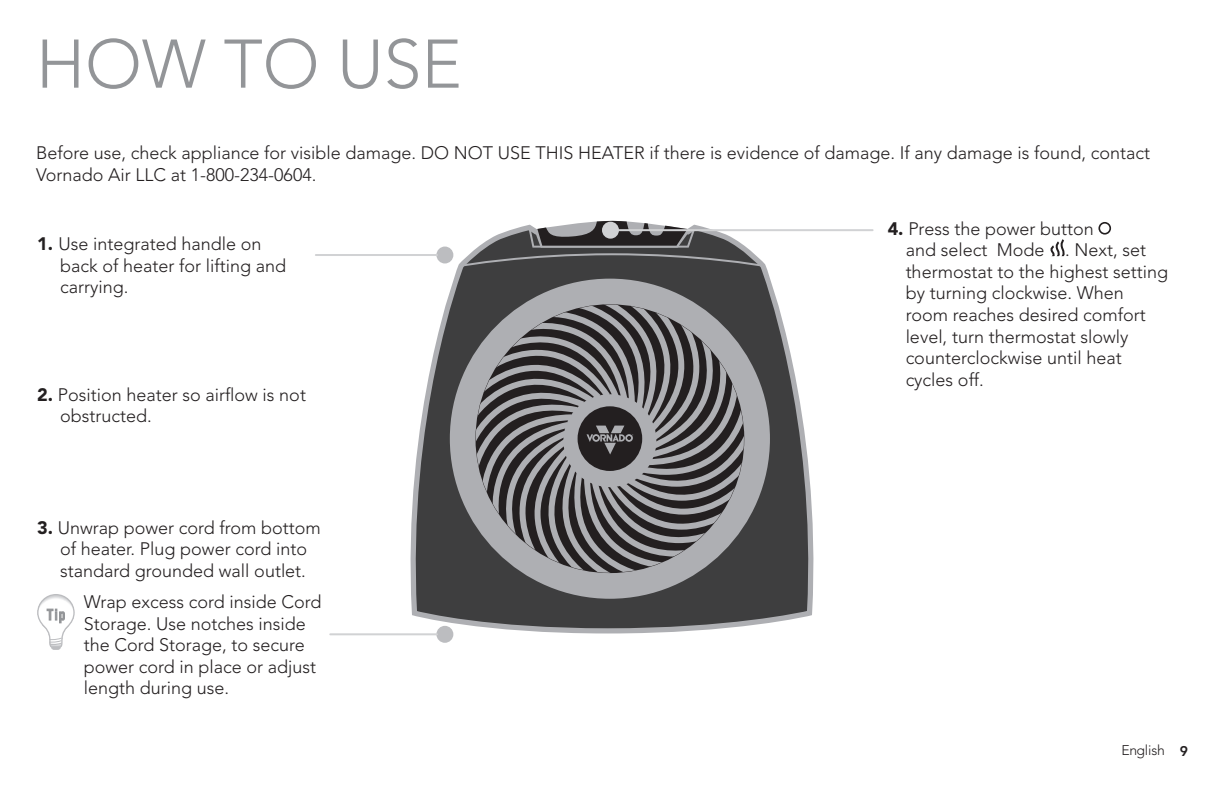
<style>
.page{position:relative;width:1224px;height:792px;background:#fff}
.page>*{position:absolute;margin:0;border:0;box-sizing:border-box;transform-origin:0 0}
.t1{font:300 68px "Avenir";color:#939598}
.t2{font:300 18px/21.6px "Avenir";color:#231f20}
.t3{font:300 14px "Avenir";letter-spacing:-.02em;color:#231f20}
.s1{font-weight:900}
.s2{font-weight:800}
</style>
<div class="page">
<div style="left:1098px;top:222px;width:13px;height:13px;border:2px solid #231f20;border-radius:50%"></div>
<svg style="left:1050px;top:239px;width:15px;height:17px"></svg>
<svg style="left:403px;top:246px;width:411px;height:397px"></svg>
<div style="left:450px;top:279px;width:320px;height:320px;background:#aeafb3;border-radius:50%"></div>
<svg style="left:476px;top:305px;width:268px;height:268px"></svg>
<div style="left:436px;top:247px;width:17px;height:16px;background:#bcbdc0;border-radius:50%"></div>
<hr style="left:316px;top:254px;width:121px;height:2px;background:#d1d2d4">
<div style="left:436px;top:626px;width:17px;height:17px;background:#bcbdc0;border-radius:50%"></div>
<hr style="left:330px;top:633px;width:107px;height:2px;background:#d1d2d4">
<svg style="left:461px;top:220px;width:302px;height:47px"></svg>
<div style="left:602px;top:222px;width:17px;height:17px;background:#d1d2d4;border-radius:50%"></div>
<hr style="left:618px;top:229px;width:255px;height:2px;background:#d1d2d4">
<svg style="left:37px;top:594px;width:38px;height:56px"></svg>
<h1 class="t1" style="left:36px;top:24px;width:427px">HOW TO USE</h1>
<p class="t2" style="left:36px;top:142px;width:1116px">Before use, check appliance for visible damage. DO NOT USE THIS HEATER if there is evidence of damage. If any damage is found, contact<br>Vornado Air LLC at 1-800-234-0604.</p>
<p class="t2" style="left:60px;top:233px;width:228px;text-indent:-23px"><span class="s1">1.</span> Use integrated handle on back of heater for lifting and carrying.</p>
<p class="t2" style="left:60px;top:384px;width:247px;text-indent:-23px"><span class="s1">2.</span> Position heater so airfl ow is not obstructed.</p>
<p class="t2" style="left:37px;top:516px;width:285px;text-align:center"><span class="s1">3.</span> Unwrap power cord from bottom of heater. Plug power cord into standard grounded wall outlet.</p>
<p class="t2" style="left:84px;top:591px;width:239px">Wrap excess cord inside Cord<br>Storage. Use notches inside the Cord Storage, to secure power cord in place or adjust length during use.</p>
<p class="t2" style="left:906px;top:218px;width:264px;text-indent:-18px"><span class="s1">4.</span> Press the power button<br>and select Mode . Next, set thermostat to the highest setting by turning clockwise. When room reaches desired comfort level, turn thermostat slowly counterclockwise until heat cycles off.</p>
<p class="t3" style="left:1122px;top:742px;width:68px">English <span class="s2">9</span></p>
</div>
